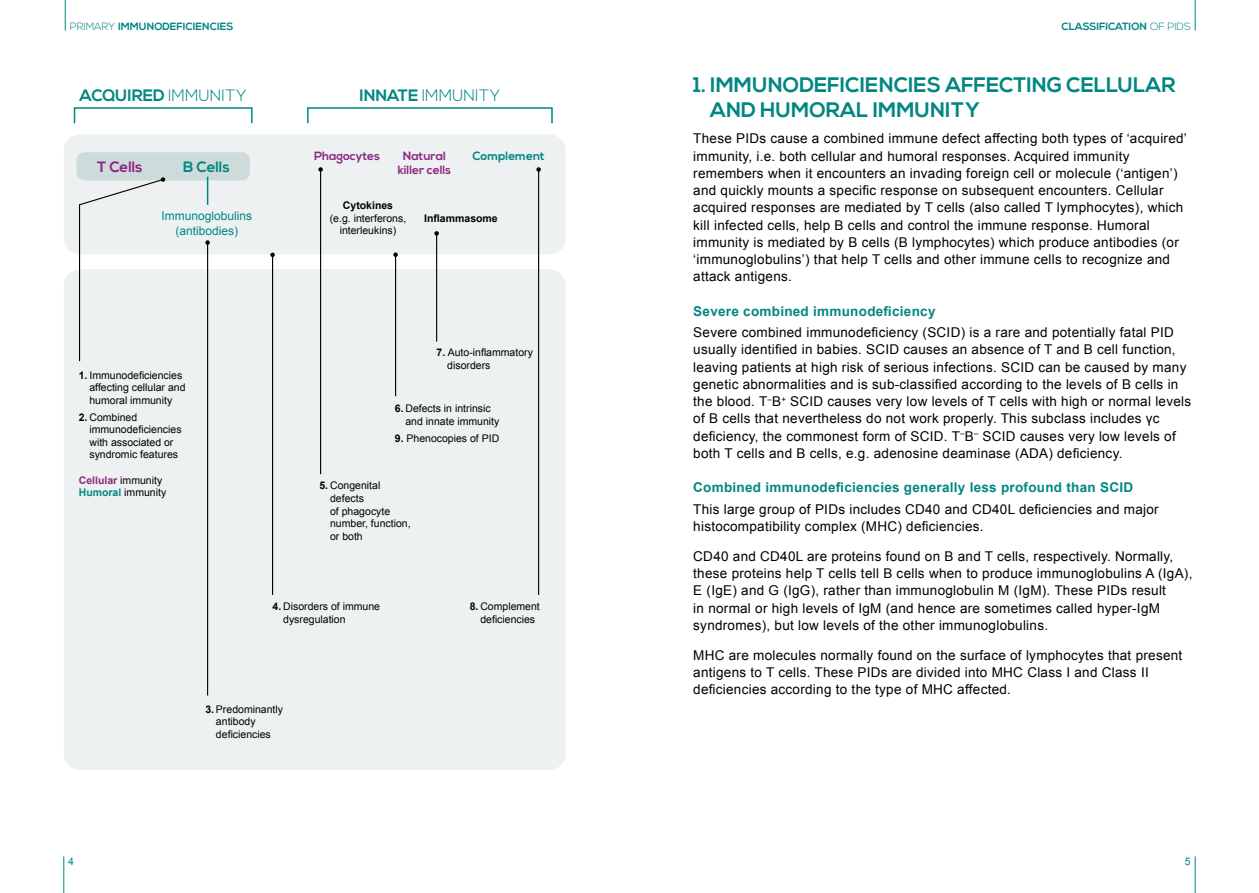
<style>
.page{position:relative;width:1259px;height:893px;background:#fff}
.page>*{position:absolute;margin:0;border:0;box-sizing:border-box;transform-origin:0 0}
.t1{font:700 21px/25.2px "Nexa";color:#008781}
.t2{font:700 16.5px "Nexa";color:#008781}
.t3{font:300 16.5px "Nexa";color:#008781}
.t4{font:700 15px "Nexa";color:#8d2782}
.t5{font:700 15px "Nexa";color:#008781}
.t6{font:13.5px/17.2px "Arial";letter-spacing:.02em;color:#000}
.t7{font:700 13.5px "Arial";letter-spacing:.02em;color:#008781}
.t8{font:700 12px/14.4px "Nexa";color:#8d2782;text-align:center}
.t9{font:12px/15.8px "Arial";color:#008781;text-align:center}
.t10{font:700 12px "Nexa";color:#008781}
.t11{font:10.5px/12.6px "Arial";color:#000}
.t12{font:700 10.5px "Nexa";color:#008781}
.t13{font:700 10.5px "Arial";color:#000}
.t14{font:10.5px "Arial";color:#008781}
.s1{font-weight:300}
.s2{font-weight:700}
.s3{font-weight:700;color:#8d2782}
.s4{font-weight:700;color:#008781}
</style>
<div class="page">
<hr style="left:1194px;top:856px;width:1px;height:37px;background:#008781">
<hr style="left:63px;top:856px;width:1px;height:37px;background:#008781">
<hr style="left:1194px;top:0;width:1px;height:31px;background:#008781">
<hr style="left:65px;top:0;width:1px;height:31px;background:#008781">
<div style="left:64px;top:134px;width:502px;height:120px;background:#edf1f1;border-radius:17px"></div>
<div style="left:64px;top:269px;width:502px;height:501px;background:#edf1f1;border-radius:17px"></div>
<div style="left:76px;top:152px;width:174px;height:28px;background:#cedbdb;border-radius:9px"></div>
<svg style="left:207px;top:177px;width:1px;height:28px"></svg>
<hr style="left:320px;top:169px;width:1px;height:305px;background:#000">
<svg style="left:318px;top:167px;width:5px;height:5px"></svg>
<hr style="left:436px;top:233px;width:1px;height:109px;background:#000">
<svg style="left:434px;top:231px;width:5px;height:5px"></svg>
<hr style="left:207px;top:243px;width:1px;height:452px;background:#000">
<svg style="left:205px;top:240px;width:5px;height:5px"></svg>
<hr style="left:395px;top:255px;width:1px;height:141px;background:#000">
<svg style="left:393px;top:252px;width:5px;height:5px"></svg>
<hr style="left:538px;top:169px;width:1px;height:426px;background:#000">
<svg style="left:536px;top:167px;width:5px;height:5px"></svg>
<hr style="left:272px;top:255px;width:1px;height:340px;background:#000">
<svg style="left:270px;top:253px;width:5px;height:4px"></svg>
<svg style="left:78px;top:177px;width:87px;height:185px"></svg>
<p class="t12" style="left:70px;top:20px;width:165px"><span class="s1">PRIMARY</span> IMMUNODEFICIENCIES</p>
<p class="t12" style="left:1061px;top:20px;width:131px">CLASSIFICATION <span class="s1">OF PIDS</span></p>
<p class="t2" style="left:80px;top:86px;width:169px">ACQUIRED <span class="s1">IMMUNITY</span></p>
<p class="t3" style="left:359px;top:86px;width:142px"><span class="s2">INNATE</span> IMMUNITY</p>
<p class="t4" style="left:97px;top:158px;width:47px">T Cells</p>
<p class="t5" style="left:183px;top:158px;width:48px">B Cells</p>
<p class="t9" style="left:161px;top:208px;width:92px">Immunoglobulins (antibodies)</p>
<p class="t8" style="left:314px;top:149px;width:68px">Phagocytes</p>
<p class="t8" style="left:398px;top:149px;width:55px">Natural killer cells</p>
<p class="t10" style="left:472px;top:149px;width:74px">Complement</p>
<p class="t13" style="left:343px;top:198px;width:52px">Cytokines</p>
<p class="t11" style="left:330px;top:212px;width:78px;text-align:center">(e.g. interferons, interleukins)</p>
<p class="t13" style="left:424px;top:211px;width:75px">Inflammasome</p>
<p class="t11" style="left:89px;top:369px;width:98px;text-indent:-11px"><span class="s2">1.</span> Immunodeficiencies affecting cellular and humoral immunity</p>
<p class="t11" style="left:89px;top:411px;width:94px;text-indent:-11px"><span class="s2">2.</span> Combined immunodeficiencies with associated or syndromic features</p>
<p class="t11" style="left:79px;top:474px;width:89px"><span class="s3">Cellular</span> immunity<br><span class="s4">Humoral</span> immunity</p>
<p class="t11" style="left:447px;top:346px;width:87px;text-indent:-11px"><span class="s2">7.</span> Auto-inflammatory disorders</p>
<p class="t11" style="left:405px;top:403px;width:95px;text-indent:-11px"><span class="s2">6.</span> Defects in intrinsic and innate immunity</p>
<p class="t11" style="left:395px;top:432px;width:106px"><span class="s2">9.</span> Phenocopies of PID</p>
<p class="t11" style="left:330px;top:480px;width:82px;text-indent:-11px"><span class="s2">5.</span> Congenital defects<br>of phagocyte number, function, or both</p>
<p class="t11" style="left:283px;top:600px;width:98px;text-indent:-11px"><span class="s2">4.</span> Disorders of immune dysregulation</p>
<p class="t11" style="left:470px;top:600px;width:72px;text-align:center"><span class="s2">8.</span> Complement deficiencies</p>
<p class="t11" style="left:216px;top:703px;width:69px;text-indent:-11px"><span class="s2">3.</span> Predominantly antibody deficiencies</p>
<h1 class="t1" style="left:710px;top:73px;width:467px;text-indent:-17px">1. IMMUNODEFICIENCIES AFFECTING CELLULAR<br>AND HUMORAL IMMUNITY</h1>
<p class="t6" style="left:693px;top:130px;width:495px">These PIDs cause a combined immune defect affecting both types of ‘acquired’ immunity, i.e. both cellular and humoral responses. Acquired immunity remembers when it encounters an invading foreign cell or molecule (‘antigen’) and quickly mounts a specific response on subsequent encounters. Cellular acquired responses are mediated by T cells (also called T lymphocytes), which kill infected cells, help B cells and control the immune response. Humoral immunity is mediated by B cells (B lymphocytes) which produce antibodies (or ‘immunoglobulins’) that help T cells and other immune cells to recognize and attack antigens.</p>
<p class="t7" style="left:693px;top:302px;width:244px">Severe combined immunodeficiency</p>
<p class="t6" style="left:693px;top:324px;width:499px">Severe combined immunodeficiency (SCID) is a rare and potentially fatal PID usually identified in babies. SCID causes an absence of T and B cell function, leaving patients at high risk of serious infections. SCID can be caused by many genetic abnormalities and is sub-classified according to the levels of B cells in the blood. T<sup>–</sup>B<sup>+</sup> SCID causes very low levels of T cells with high or normal levels of B cells that nevertheless do not work properly. This subclass includes γc deficiency, the commonest form of SCID. T<sup>–</sup>B<sup>–</sup> SCID causes very low levels of both T cells and B cells, e.g. adenosine deaminase (ADA) deficiency.</p>
<p class="t7" style="left:693px;top:478px;width:441px">Combined immunodeficiencies generally less profound than SCID</p>
<p class="t6" style="left:693px;top:500px;width:467px">This large group of PIDs includes CD40 and CD40L deficiencies and major histocompatibility complex (MHC) deficiencies.</p>
<p class="t6" style="left:693px;top:548px;width:501px">CD40 and CD40L are proteins found on B and T cells, respectively. Normally, these proteins help T cells tell B cells when to produce immunoglobulins A (IgA), E (IgE) and G (IgG), rather than immunoglobulin M (IgM). These PIDs result<br>in normal or high levels of IgM (and hence are sometimes called hyper-IgM syndromes), but low levels of the other immunoglobulins.</p>
<p class="t6" style="left:693px;top:647px;width:490px">MHC are molecules normally found on the surface of lymphocytes that present antigens to T cells. These PIDs are divided into MHC Class I and Class II deficiencies according to the type of MHC affected.</p>
<p class="t14" style="left:68px;top:855px;width:7px">4</p>
<p class="t14" style="left:1184px;top:855px;width:7px">5</p>
</div>
